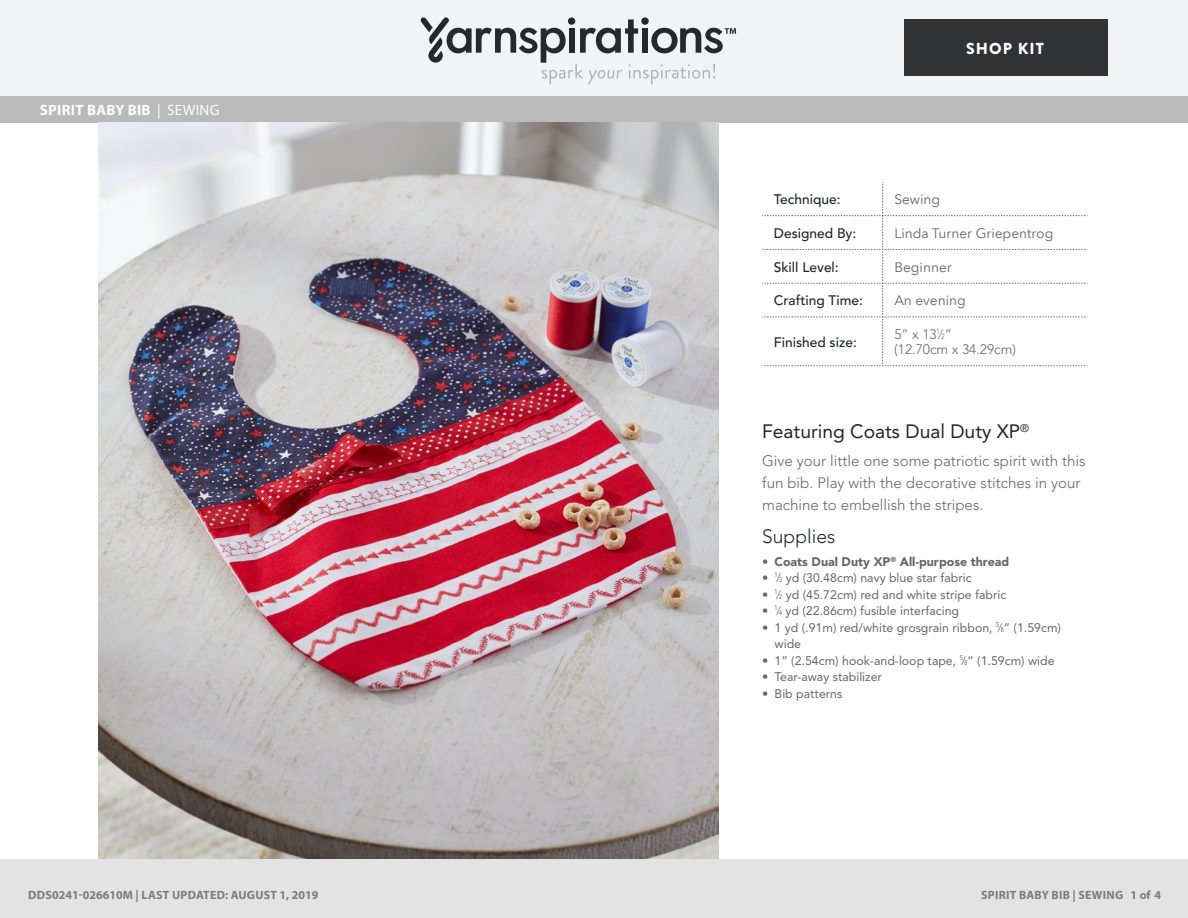
<style>
.page{position:relative;width:1188px;height:918px;background:#fff}
.page>*{position:absolute;margin:0;border:0;box-sizing:border-box;transform-origin:0 0}
.t1{font:19.2px "Avenir LT Std";color:#232629}
.t2{font:300 19.2px "Avenir LT Std";color:#232629}
.t3{font:900 15.9px "Brandon Grotesque";letter-spacing:.065em;color:#fff}
.t4{font:300 15.15px/22px "Avenir LT Std";color:#666}
.Head{font:700 15px "Myriad Pro";letter-spacing:.02em;color:#fff}
.t5{font:500 13.8px "Avenir LT Std";color:#232629}
.t6{font:13.8px "Avenir Next LT Pro";color:#666}
.t7{font:300 13.8px/15.1px "Avenir LT Std";color:#666}
.t8{font:12.3px/16.5px "Avenir LT Std";color:#666}
.t9{font:12.3px "Avenir LT Std";color:#666;scale:.75 1}
.t10{font:900 12.3px "Avenir LT Std";color:#666}
.t11{font:700 12px "Myriad Pro";letter-spacing:.02em;color:#7d7d7d}
.s1{font-weight:400}
.s2{font-size:7.5px}
.s3{font-weight:900}
.s4{font-size:6.75px}
</style>
<div class="page">
<div style="left:0;top:0;width:1188px;height:98px;background:#f2f3f4"></div>
<svg style="left:421px;top:17px;width:315px;height:68px"></svg>
<div style="left:904px;top:19px;width:203px;height:57px;background:#2f3336"></div>
<div style="left:0;top:96px;width:1188px;height:27px;background:#bbbaba"></div>
<svg style="left:762px;top:182px;width:326px;height:185px"></svg>
<img style="left:99px;top:123px;width:619px;height:737px">
<div style="left:0;top:860px;width:1188px;height:58px;background:#e4e3e3"></div>
<p class="Head" style="left:40px;top:100px;width:181px">SPIRIT BABY BIB <span class="s1">| SEWING</span></p>
<p class="t3" style="left:966px;top:37px;width:79px">SHOP KIT</p>
<p class="t5" style="left:774px;top:191px;width:68px">Technique:</p>
<p class="t6" style="left:894px;top:191px;width:47px">Sewing</p>
<p class="t5" style="left:774px;top:225px;width:84px">Designed By:</p>
<p class="t6" style="left:894px;top:225px;width:161px">Linda Turner Griepentrog</p>
<p class="t5" style="left:774px;top:259px;width:66px">Skill Level:</p>
<p class="t6" style="left:894px;top:258px;width:59px">Beginner</p>
<p class="t5" style="left:774px;top:293px;width:91px">Crafting Time:</p>
<p class="t6" style="left:894px;top:292px;width:73px">An evening</p>
<p class="t5" style="left:774px;top:334px;width:84px">Finished size:</p>
<p class="t7" style="left:894px;top:327px;width:123px">5” x 13<sup>1</sup>⁄<span class="s2">2</span>”<br>(12.70cm x 34.29cm)</p>
<p class="t1" style="left:762px;top:420px;width:269px">Featuring Coats Dual Duty XP<sup>®</sup></p>
<p class="t4" style="left:762px;top:450px;width:325px">Give your little one some patriotic spirit with this fun bib. Play with the decorative stitches in your machine to embellish the stripes.</p>
<p class="t2" style="left:762px;top:525px;width:75px">Supplies</p>
<p class="t10" style="left:762px;top:554px;width:249px">• Coats Dual Duty XP<sup>®</sup> All-purpose thread</p>
<p class="t9" style="left:762px;top:571px;width:281px"><span class="s3">•</span> <sup>1</sup>⁄<span class="s4">3</span> yd (30.48cm) navy blue star fabric</p>
<p class="t9" style="left:762px;top:587px;width:327px"><span class="s3">•</span> <sup>1</sup>⁄<span class="s4">2</span> yd (45.72cm) red and white stripe fabric</p>
<p class="t9" style="left:762px;top:604px;width:264px"><span class="s3">•</span> <sup>1</sup>⁄<span class="s4">4</span> yd (22.86cm) fusible interfacing</p>
<p class="t8" style="left:775px;top:619px;width:288px;text-indent:-12px"><span class="s3">•</span> 1 yd (.91m) red/white grosgrain ribbon, <sup>5</sup>⁄<span class="s4">8</span>” (1.59cm) wide</p>
<p class="t8" style="left:762px;top:652px;width:294px"><span class="s3">•</span> 1” (2.54cm) hook-and-loop tape, <sup>5</sup>⁄<span class="s4">8</span>” (1.59cm) wide</p>
<p class="t8" style="left:762px;top:669px;width:121px"><span class="s3">•</span> Tear-away stabilizer</p>
<p class="t8" style="left:762px;top:685px;width:82px"><span class="s3">•</span> Bib patterns</p>
<p class="t11" style="left:28px;top:887px;width:292px">DDS0241-026610M | LAST UPDATED: AUGUST 1, 2019</p>
<p class="t11" style="left:981px;top:887px;width:181px">SPIRIT BABY BIB | SEWING 1 of 4</p>
</div>
